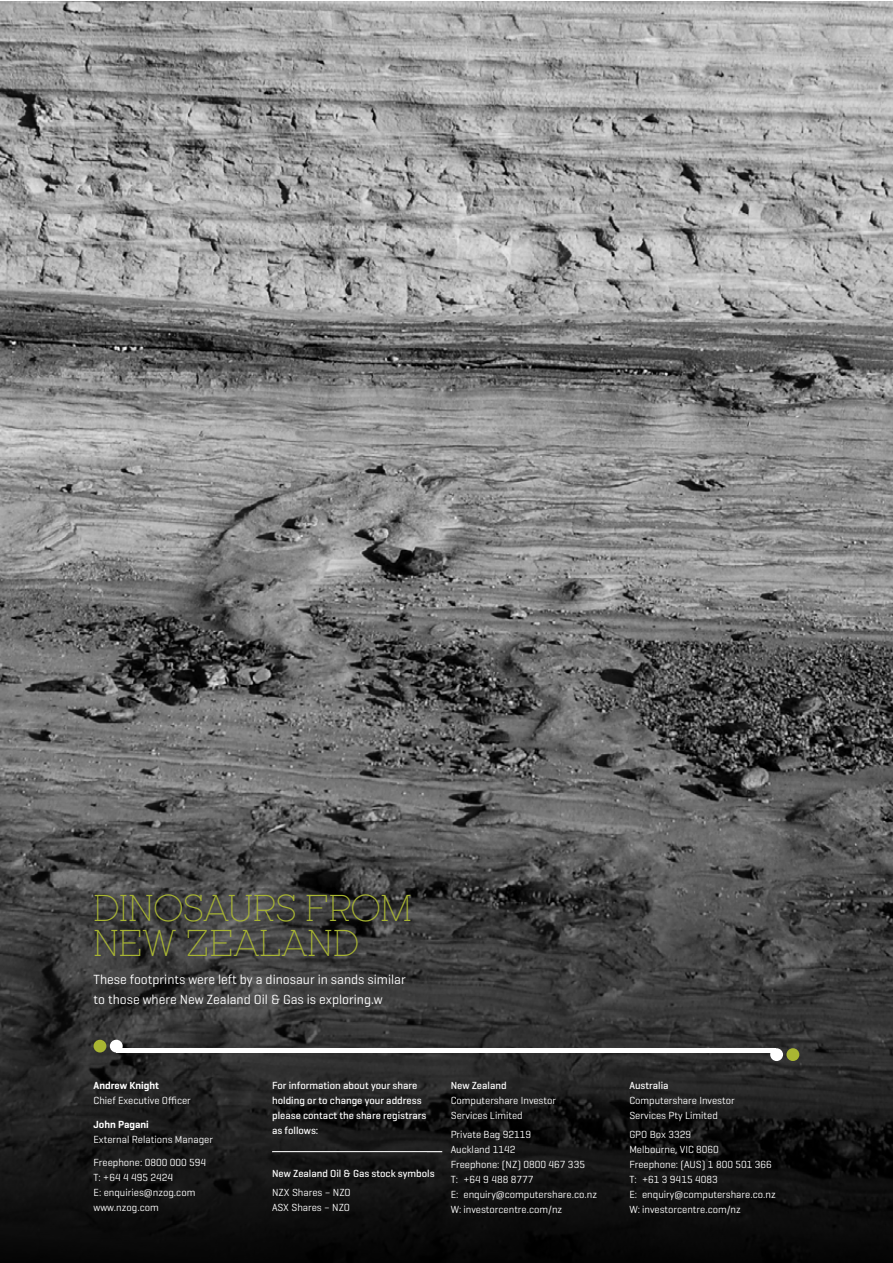
<style>
.page{position:relative;width:893px;height:1263px;background:#fff}
.page>*{position:absolute;margin:0;border:0;box-sizing:border-box;transform-origin:0 0}
.t1{font:300 34.8px/34.8px "Kettering 105";color:#a9b632}
.t2{font:13.5px/19.5px "Geogrotesque";color:#fff}
.t3{font:10.5px/15px "Geogrotesque";color:#fff}
.t4{font:500 10.5px/15px "Geogrotesque";color:#fff}
.t5{font:600 10.5px "Geogrotesque";color:#fff}
</style>
<div class="page">
<img style="left:0;top:1px;width:892px;height:731px">
<svg style="left:0;top:732px;width:892px;height:531px;background:#373737"></svg>
<hr style="left:273px;top:1152px;width:154px;height:1px;background:#000">
<hr style="left:272px;top:1151px;width:170px;height:1px;background:#fff">
<hr style="left:116px;top:1048px;width:660px;height:4px;background:#fff">
<div style="left:94px;top:1040px;width:12px;height:12px;background:#a9b632;border-radius:50%"></div>
<div style="left:110px;top:1040px;width:13px;height:12px;background:#fff;border-radius:50%"></div>
<div style="left:786px;top:1048px;width:13px;height:13px;background:#a9b632;border-radius:50%"></div>
<div style="left:770px;top:1048px;width:13px;height:13px;background:#fff;border-radius:50%"></div>
<h1 class="t1" style="left:94px;top:891px;width:320px">DINOSAURS FROM<br>NEW ZEALAND</h1>
<p class="t2" style="left:94px;top:969px;width:314px">These footprints were left by a dinosaur in sands similar to those where New Zealand Oil &amp; Gas is exploring.w</p>
<p class="t5" style="left:94px;top:1079px;width:67px">Andrew Knight</p>
<p class="t3" style="left:94px;top:1093px;width:99px">Chief Executive Officer</p>
<p class="t5" style="left:94px;top:1117px;width:57px">John Pagani</p>
<p class="t3" style="left:94px;top:1131px;width:121px">External Relations Manager</p>
<p class="t3" style="left:94px;top:1155px;width:114px">Freephone: 0800 000 594<br>T: +64 4 495 2424<br>E: enquiries@nzog.com www.nzog.com</p>
<p class="t4" style="left:272px;top:1078px;width:156px">For information about your share holding or to change your address please contact the share registrars as follows:</p>
<p class="t4" style="left:272px;top:1165px;width:164px">New Zealand Oil &amp; Gas stock symbols</p>
<p class="t3" style="left:272px;top:1185px;width:80px">NZX Shares – NZO<br>ASX Shares – NZO</p>
<p class="t4" style="left:451px;top:1078px;width:57px">New Zealand</p>
<p class="t3" style="left:451px;top:1093px;width:107px">Computershare Investor<br>Services Limited</p>
<p class="t3" style="left:451px;top:1127px;width:148px">Private Bag 92119<br>Auckland 1142<br>Freephone: (NZ) 0800 467 335<br>T: +64 9 488 8777<br>E: enquiry@computershare.co.nz<br>W: investorcentre.com/nz</p>
<p class="t4" style="left:629px;top:1078px;width:41px">Australia</p>
<p class="t3" style="left:629px;top:1093px;width:107px">Computershare Investor<br>Services Pty Limited</p>
<p class="t3" style="left:629px;top:1127px;width:148px">GPO Box 3329<br>Melbourne, VIC 8060<br>Freephone: (AUS) 1 800 501 366<br>T: +61 3 9415 4083<br>E: enquiry@computershare.co.nz<br>W: investorcentre.com/nz</p>
</div>
